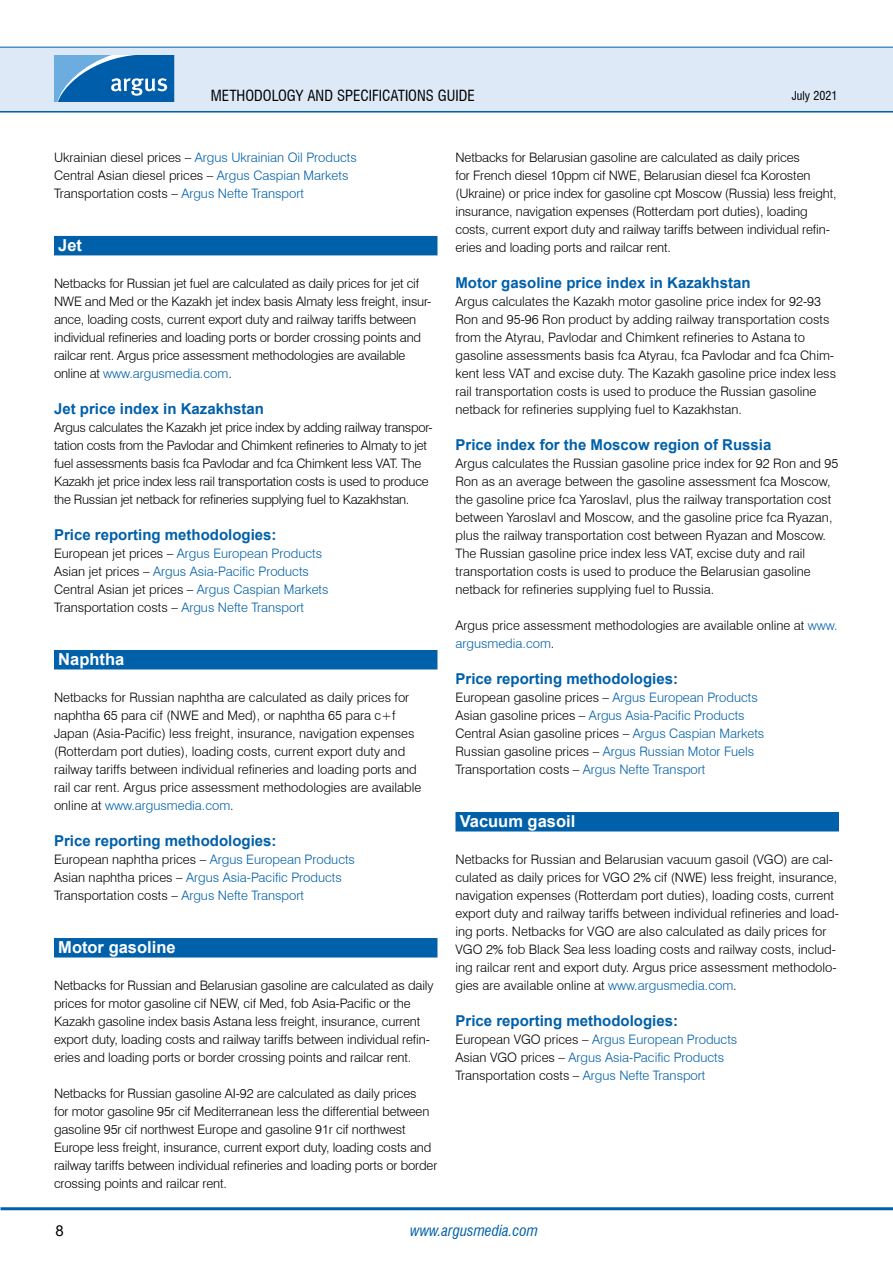
<style>
.page{position:relative;width:893px;height:1263px;background:#fff}
.page>*{position:absolute;margin:0;border:0;box-sizing:border-box;transform-origin:0 0}
.t1{font:700 16.5px "Arial";color:#fff}
.t2{font:700 15px "Arial";color:#0060a9}
.t3{font:condensed 15px "Swiss 721 BT";color:#000}
.t4{font:italic condensed 15px "Swiss 721 BT";color:#0060a9}
.t5{font:15px "Arial";color:#000}
.t6{font:300 13.05px/18px "Swiss 721 BT";color:#000}
.t7{font:300 13.05px/18px "Swiss 721 BT";color:#0060a9}
.t8{font:300 13.05px/18px "Swiss 721 BT";letter-spacing:-.02em;color:#000}
.t9{font:condensed 12px "Swiss 721 BT";color:#000}
.s1{color:#0060a9}
.s2{color:#000}
</style>
<div class="page">
<hr style="left:0;top:110px;width:893px;height:3px;background:#0060a9">
<div style="left:0;top:47px;width:893px;height:64px;background:#dee9f7"></div>
<hr style="left:0;top:47px;width:893px;height:1px;background:#0060a9">
<hr style="left:1px;top:1207px;width:892px;height:3px;background:#0060a9">
<svg style="left:54px;top:55px;width:120px;height:47px;background:#2f7dbc"></svg>
<div style="left:54px;top:236px;width:383px;height:19px;background:#0060a9"></div>
<div style="left:54px;top:650px;width:383px;height:19px;background:#0060a9"></div>
<div style="left:54px;top:938px;width:383px;height:19px;background:#0060a9"></div>
<div style="left:455px;top:812px;width:384px;height:19px;background:#0060a9"></div>
<p class="t3" style="left:211px;top:86px;width:265px">METHODOLOGY AND SPECIFICATIONS GUIDE</p>
<p class="t9" style="left:792px;top:88px;width:47px">JULY 2021</p>
<p class="t6" style="left:54px;top:148px;width:304px">Ukrainian diesel prices – <span class="s1">Argus Ukrainian Oil Products<br></span>Central Asian diesel prices – <span class="s1">Argus Caspian Markets<br></span>Transportation costs – <span class="s1">Argus Nefte Transport</span></p>
<p class="t1" style="left:58px;top:234px;width:25px">Jet</p>
<p class="t6" style="left:54px;top:274px;width:379px">Netbacks for Russian jet fuel are calculated as daily prices for jet cif NWE and Med or the Kazakh jet index basis Almaty less freight, insur&shy;ance, loading costs, current export duty and railway tariffs between individual refineries and loading ports or border crossing points and railcar rent. Argus price assessment methodologies are available online at <span class="s1">www.argusmedia.com</span>.</p>
<p class="t2" style="left:54px;top:398px;width:212px">Jet price index in Kazakhstan</p>
<p class="t8" style="left:54px;top:418px;width:380px">Argus calculates the Kazakh jet price index by adding railway transpor&shy;tation costs from the Pavlodar and Chimkent refineries to Almaty to jet fuel assessments basis fca Pavlodar and fca Chimkent less VAT. The Kazakh jet price index less rail transportation costs is used to produce the Russian jet netback for refineries supplying fuel to Kazakhstan.</p>
<p class="t2" style="left:54px;top:524px;width:224px">Price reporting methodologies:</p>
<p class="t7" style="left:54px;top:544px;width:276px"><span class="s2">European jet prices –</span> Argus European Products <span class="s2">Asian jet prices –</span> Argus Asia-Pacific Products <span class="s2">Central Asian jet prices –</span> Argus Caspian Markets <span class="s2">Transportation costs –</span> Argus Nefte Transport</p>
<p class="t1" style="left:58px;top:648px;width:67px">Naphtha</p>
<p class="t6" style="left:54px;top:688px;width:369px">Netbacks for Russian naphtha are calculated as daily prices for naphtha 65 para cif (NWE and Med), or naphtha 65 para c+f Japan (Asia-Pacific) less freight, insurance, navigation expenses (Rotterdam port duties), loading costs, current export duty and railway tariffs between individual refineries and loading ports and rail car rent. Argus price assessment methodologies are available online at <span class="s1">www.argusmedia.com</span>.</p>
<p class="t2" style="left:54px;top:830px;width:224px">Price reporting methodologies:</p>
<p class="t7" style="left:54px;top:850px;width:302px"><span class="s2">European naphtha prices –</span> Argus European Products<br><span class="s2">Asian naphtha prices –</span> Argus Asia-Pacific Products<br><span class="s2">Transportation costs –</span> Argus Nefte Transport</p>
<p class="t1" style="left:58px;top:936px;width:119px">Motor gasoline</p>
<p class="t6" style="left:54px;top:976px;width:381px">Netbacks for Russian and Belarusian gasoline are calculated as daily prices for motor gasoline cif NEW, cif Med, fob Asia-Pacific or the Kazakh gasoline index basis Astana less freight, insurance, current export duty, loading costs and railway tariffs between individual refin&shy;eries and loading ports or border crossing points and railcar rent.</p>
<p class="t6" style="left:54px;top:1084px;width:385px">Netbacks for Russian gasoline AI-92 are calculated as daily prices<br>for motor gasoline 95r cif Mediterranean less the differential between gasoline 95r cif northwest Europe and gasoline 91r cif northwest Europe less freight, insurance, current export duty, loading costs and railway tariffs between individual refineries and loading ports or border crossing points and railcar rent.</p>
<p class="t6" style="left:455px;top:148px;width:383px">Netbacks for Belarusian gasoline are calculated as daily prices<br>for French diesel 10ppm cif NWE, Belarusian diesel fca Korosten (Ukraine) or price index for gasoline cpt Moscow (Russia) less freight, insurance, navigation expenses (Rotterdam port duties), loading costs, current export duty and railway tariffs between individual refin&shy;eries and loading ports and railcar rent.</p>
<p class="t2" style="left:455px;top:272px;width:297px">Motor gasoline price index in Kazakhstan</p>
<p class="t6" style="left:455px;top:292px;width:382px">Argus calculates the Kazakh motor gasoline price index for 92-93<br>Ron and 95-96 Ron product by adding railway transportation costs from the Atyrau, Pavlodar and Chimkent refineries to Astana to gasoline assessments basis fca Atyrau, fca Pavlodar and fca Chim&shy;kent less VAT and excise duty. The Kazakh gasoline price index less rail transportation costs is used to produce the Russian gasoline netback for refineries supplying fuel to Kazakhstan.</p>
<p class="t2" style="left:455px;top:434px;width:317px">Price index for the Moscow region of Russia</p>
<p class="t6" style="left:455px;top:454px;width:384px">Argus calculates the Russian gasoline price index for 92 Ron and 95<br>Ron as an average between the gasoline assessment fca Moscow, the gasoline price fca Yaroslavl, plus the railway transportation cost between Yaroslavl and Moscow, and the gasoline price fca Ryazan, plus the railway transportation cost between Ryazan and Moscow.<br>The Russian gasoline price index less VAT, excise duty and rail transportation costs is used to produce the Belarusian gasoline netback for refineries supplying fuel to Russia.</p>
<p class="t6" style="left:455px;top:616px;width:384px">Argus price assessment methodologies are available online at <span class="s1">www. argusmedia.com</span>.</p>
<p class="t2" style="left:455px;top:668px;width:224px">Price reporting methodologies:</p>
<p class="t6" style="left:455px;top:688px;width:310px">European gasoline prices – <span class="s1">Argus European Products </span>Asian gasoline prices – <span class="s1">Argus Asia-Pacific Products </span>Central Asian gasoline prices – <span class="s1">Argus Caspian Markets </span>Russian gasoline prices – <span class="s1">Argus Russian Motor Fuels </span>Transportation costs – <span class="s1">Argus Nefte Transport</span></p>
<p class="t1" style="left:460px;top:810px;width:117px">Vacuum gasoil</p>
<p class="t6" style="left:455px;top:850px;width:385px">Netbacks for Russian and Belarusian vacuum gasoil (VGO) are cal&shy;culated as daily prices for VGO 2% cif (NWE) less freight, insurance, navigation expenses (Rotterdam port duties), loading costs, current export duty and railway tariffs between individual refineries and load&shy;ing ports. Netbacks for VGO are also calculated as daily prices for VGO 2% fob Black Sea less loading costs and railway costs, includ&shy;ing railcar rent and export duty. Argus price assessment methodolo&shy;gies are available online at <span class="s1">www.argusmedia.com</span>.</p>
<p class="t2" style="left:455px;top:1010px;width:224px">Price reporting methodologies:</p>
<p class="t7" style="left:455px;top:1030px;width:283px"><span class="s2">European VGO prices –</span> Argus European Products<br><span class="s2">Asian VGO prices –</span> Argus Asia-Pacific Products<br><span class="s2">Transportation costs –</span> Argus Nefte Transport</p>
<p class="t5" style="left:55px;top:1220px;width:10px">8</p>
<p class="t4" style="left:410px;top:1221px;width:129px">www.argusmedia.com</p>
</div>
